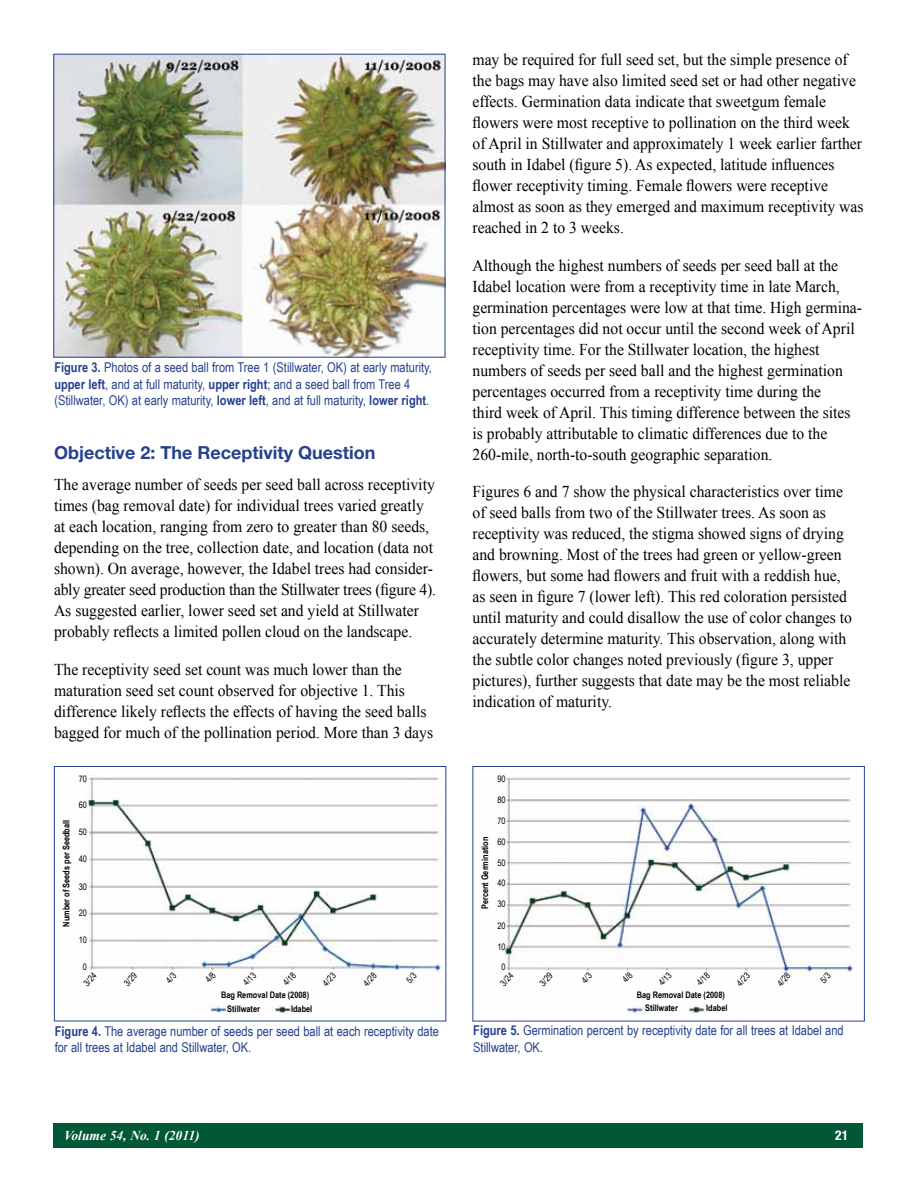
<style>
.page{position:relative;width:918px;height:1188px;background:#fff}
.page>*{position:absolute;margin:0;border:0;box-sizing:border-box;transform-origin:0 0}
.t1{font:700 18px "Helvetica Neue";color:#25408f}
.t2{font:16.5px/21px "Times New Roman";color:#000;scale:.95 1}
.t3{font:13.5px/16.5px "Arial Narrow";color:#25408f}
.t4{font:italic 700 13.5px "Times New Roman";color:#fff}
.t5{font:700 condensed 13.5px "Helvetica Neue";color:#fff}
.t6{font:700 9px/13.5px "Arial Narrow";color:#000}
.t7{font:9px "Arial Narrow";color:#000}
.s1{font-weight:700}
</style>
<div class="page">
<div style="left:53px;top:1123px;width:810px;height:25px;background:#005837"></div>
<img style="left:55px;top:56px;width:388px;height:300px">
<div style="left:53px;top:54px;width:392px;height:304px;border:1px solid #25408f"></div>
<img style="left:84px;top:777px;width:357px;height:236px">
<div style="left:54px;top:766px;width:392px;height:255px;border:1px solid #25408f"></div>
<img style="left:505px;top:777px;width:349px;height:237px">
<div style="left:472px;top:766px;width:393px;height:256px;border:1px solid #25408f"></div>
<svg style="left:165px;top:972px;width:12px;height:12px"></svg>
<svg style="left:581px;top:972px;width:11px;height:12px"></svg>
<svg style="left:205px;top:972px;width:11px;height:11px"></svg>
<svg style="left:622px;top:972px;width:11px;height:11px"></svg>
<svg style="left:406px;top:972px;width:11px;height:12px"></svg>
<svg style="left:820px;top:972px;width:11px;height:12px"></svg>
<p class="t3" style="left:54px;top:359px;width:379px"><span class="s1">Figure 3.</span> Photos of a seed ball from Tree 1 (Stillwater, OK) at early maturity, <span class="s1">upper left</span>, and at full maturity, <span class="s1">upper right</span>; and a seed ball from Tree 4 (Stillwater, OK) at early maturity, <span class="s1">lower left</span>, and at full maturity, <span class="s1">lower right</span>.</p>
<p class="t1" style="left:54px;top:441px;width:323px">Objective 2: The Receptivity Question</p>
<p class="t2" style="left:54px;top:474px;width:404px">The average number of seeds per seed ball across receptivity times (bag removal date) for individual trees varied greatly at each location, ranging from zero to greater than 80 seeds, depending on the tree, collection date, and location (data not shown). On average, however, the Idabel trees had consider&shy;ably greater seed production than the Stillwater trees (figure 4).<br>As suggested earlier, lower seed set and yield at Stillwater probably reflects a limited pollen cloud on the landscape.</p>
<p class="t2" style="left:54px;top:658px;width:401px">The receptivity seed set count was much lower than the maturation seed set count observed for objective 1. This difference likely reflects the effects of having the seed balls bagged for much of the pollination period. More than 3 days</p>
<p class="t2" style="left:472px;top:49px;width:413px">may be required for full seed set, but the simple presence of the bags may have also limited seed set or had other negative effects. Germination data indicate that sweetgum female flowers were most receptive to pollination on the third week of April in Stillwater and approximately 1 week earlier farther south in Idabel (figure 5). As expected, latitude influences flower receptivity timing. Female flowers were receptive almost as soon as they emerged and maximum receptivity was reached in 2 to 3 weeks.</p>
<p class="t2" style="left:472px;top:254px;width:412px">Although the highest numbers of seeds per seed ball at the Idabel location were from a receptivity time in late March, germination percentages were low at that time. High germina&shy;tion percentages did not occur until the second week of April receptivity time. For the Stillwater location, the highest numbers of seeds per seed ball and the highest germination percentages occurred from a receptivity time during the<br>third week of April. This timing difference between the sites is probably attributable to climatic differences due to the 260-mile, north-to-south geographic separation.</p>
<p class="t2" style="left:472px;top:481px;width:401px">Figures 6 and 7 show the physical characteristics over time of seed balls from two of the Stillwater trees. As soon as receptivity was reduced, the stigma showed signs of drying and browning. Most of the trees had green or yellow-green flowers, but some had flowers and fruit with a reddish hue, as seen in figure 7 (lower left). This red coloration persisted until maturity and could disallow the use of color changes to accurately determine maturity. This observation, along with the subtle color changes noted previously (figure 3, upper pictures), further suggests that date may be the most reliable indication of maturity.</p>
<p class="t7" style="left:79px;top:772px;width:10px">70</p>
<p class="t7" style="left:79px;top:798px;width:10px">60</p>
<p class="t7" style="left:497px;top:773px;width:10px">90</p>
<p class="t7" style="left:497px;top:814px;width:10px">70</p>
<p class="t7" style="left:497px;top:835px;width:10px">60</p>
<p class="t7" style="left:497px;top:793px;width:10px">80</p>
<p class="t6" style="left:59px;top:927px;width:108px;rotate:-90deg">Number of Seeds per Seedball</p>
<p class="t7" style="left:79px;top:826px;width:10px">50</p>
<p class="t7" style="left:79px;top:852px;width:10px">40</p>
<p class="t7" style="left:79px;top:880px;width:10px">30</p>
<p class="t7" style="left:79px;top:906px;width:10px">20</p>
<p class="t7" style="left:79px;top:933px;width:10px">10</p>
<p class="t7" style="left:83px;top:961px;width:6px">0</p>
<p class="t6" style="left:478px;top:909px;width:74px;rotate:-90deg">Percent Germination</p>
<p class="t7" style="left:497px;top:856px;width:10px">50</p>
<p class="t7" style="left:497px;top:876px;width:10px">40</p>
<p class="t7" style="left:497px;top:897px;width:10px">30</p>
<p class="t7" style="left:497px;top:919px;width:10px">20</p>
<p class="t7" style="left:497px;top:940px;width:10px">10</p>
<p class="t7" style="left:501px;top:960px;width:6px">0</p>
<p class="t7" style="left:240px;top:979px;width:16px;rotate:-45deg">4/13</p>
<p class="t7" style="left:280px;top:979px;width:16px;rotate:-45deg">4/18</p>
<p class="t7" style="left:320px;top:980px;width:16px;rotate:-45deg">4/23</p>
<p class="t7" style="left:360px;top:980px;width:16px;rotate:-45deg">4/28</p>
<p class="t7" style="left:655px;top:979px;width:16px;rotate:-45deg">4/13</p>
<p class="t7" style="left:694px;top:979px;width:16px;rotate:-45deg">4/18</p>
<p class="t7" style="left:734px;top:980px;width:16px;rotate:-45deg">4/23</p>
<p class="t7" style="left:774px;top:980px;width:16px;rotate:-45deg">4/28</p>
<p class="t7" style="left:80px;top:980px;width:16px;rotate:-45deg">3/24</p>
<p class="t7" style="left:121px;top:980px;width:16px;rotate:-45deg">3/29</p>
<p class="t7" style="left:497px;top:980px;width:16px;rotate:-45deg">3/24</p>
<p class="t7" style="left:536px;top:980px;width:16px;rotate:-45deg">3/29</p>
<p class="t6" style="left:227px;top:1002px;width:34px">Stillwater</p>
<p class="t6" style="left:291px;top:1002px;width:23px">Idabel</p>
<p class="t6" style="left:645px;top:987px;width:81px;text-indent:-8px">Bag Removal Date (2008)<br>Stillwater</p>
<p class="t6" style="left:221px;top:987px;width:90px">Bag Removal Date (2008)</p>
<p class="t6" style="left:706px;top:1001px;width:23px">Idabel</p>
<p class="t3" style="left:55px;top:1022px;width:386px"><span class="s1">Figure 4.</span> The average number of seeds per seed ball at each receptivity date for all trees at Idabel and Stillwater, OK.</p>
<p class="t3" style="left:473px;top:1022px;width:372px"><span class="s1">Figure 5.</span> Germination percent by receptivity date for all trees at Idabel and<br>Stillwater, OK.</p>
<p class="t4" style="left:64px;top:1126px;width:137px">Volume 54, No. 1 (2011)</p>
<p class="t5" style="left:835px;top:1127px;width:14px">21</p>
</div>
